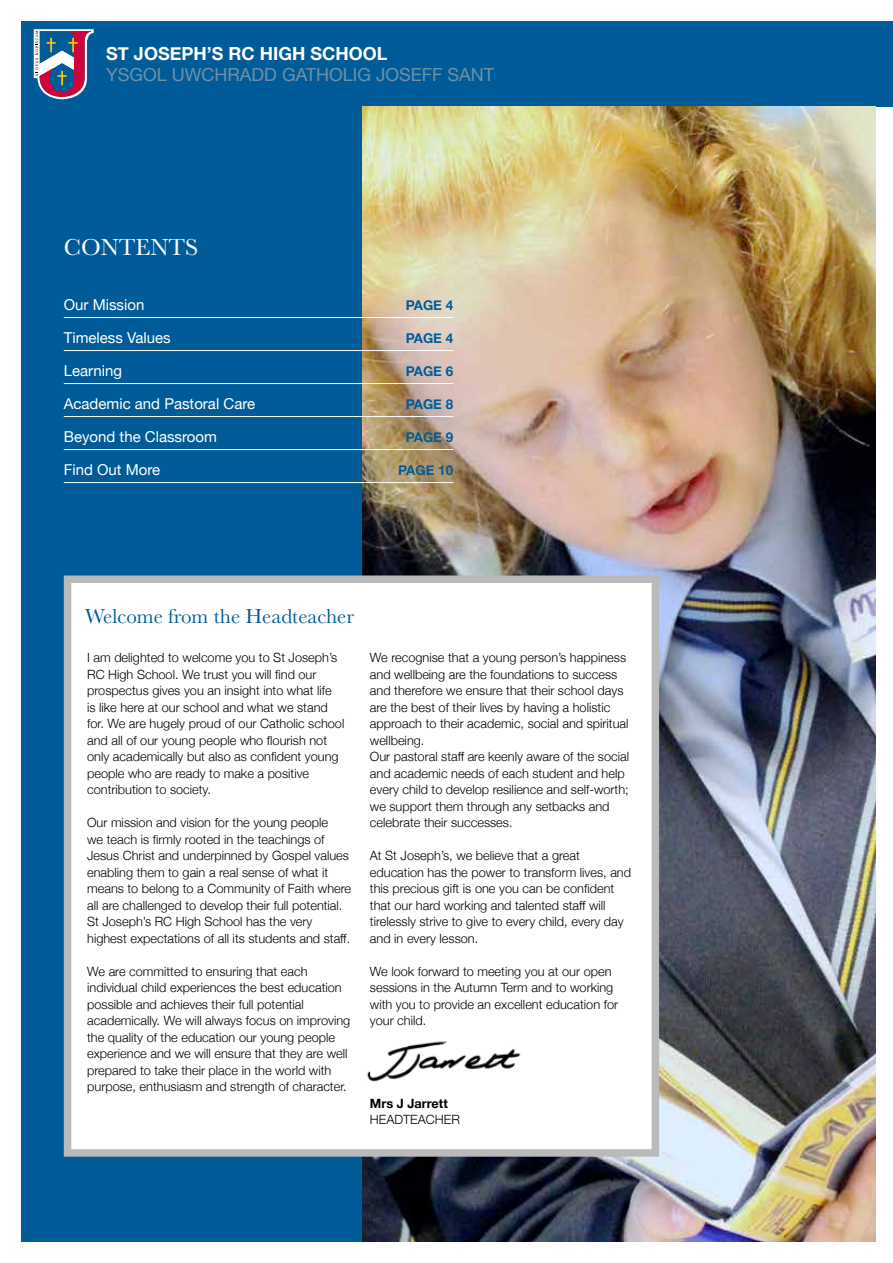
<style>
.page{position:relative;width:893px;height:1263px;background:#fff}
.page>*{position:absolute;margin:0;border:0;box-sizing:border-box;transform-origin:0 0}
.t1{font:24px "Baskerville";color:#fff}
.t2{font:21px "Baskerville";color:#005c99}
.t3{font:18px "Helvetica Neue";color:#6f90a7}
.t4{font:700 18px "Helvetica Neue";color:#fff}
.t5{font:15px "Helvetica Neue";color:#fff}
.t6{font:700 13.5px "Helvetica Neue";color:#005c99}
.t7{font:300 12.75px/16.5px "Helvetica Neue";color:#000}
.t8{font:700 12.75px "Helvetica Neue";color:#000}
</style>
<div class="page">
<div style="left:21px;top:21px;width:872px;height:85px;background:#005c99"></div>
<svg style="left:34px;top:29px;width:60px;height:70px"></svg>
<img style="left:361px;top:106px;width:515px;height:1136px">
<div style="left:21px;top:106px;width:340px;height:1136px;background:#005c99"></div>
<hr style="left:64px;top:317px;width:389px;height:1px;background:#fff">
<hr style="left:64px;top:350px;width:389px;height:1px;background:#fff">
<hr style="left:64px;top:383px;width:389px;height:1px;background:#fff">
<hr style="left:64px;top:416px;width:389px;height:1px;background:#fff">
<hr style="left:64px;top:449px;width:389px;height:1px;background:#fff">
<hr style="left:64px;top:482px;width:389px;height:1px;background:#fff">
<div style="left:64px;top:575px;width:595px;height:582px;background:#fff;border:8px solid #bababa"></div>
<img style="left:367px;top:1041px;width:154px;height:41px">
<h3 class="t4" style="left:106px;top:39px;width:283px">ST JOSEPH’S RC HIGH SCHOOL</h3>
<h3 class="t3" style="left:106px;top:62px;width:389px">YSGOL UWCHRADD GATHOLIG JOSEFF SANT</h3>
<h1 class="t1" style="left:64px;top:232px;width:136px">CONTENTS</h1>
<p class="t5" style="left:64px;top:294px;width:82px">Our Mission</p>
<p class="t6" style="left:406px;top:295px;width:49px">PAGE 4</p>
<p class="t5" style="left:64px;top:327px;width:108px">Timeless Values</p>
<p class="t6" style="left:406px;top:328px;width:49px">PAGE 4</p>
<p class="t5" style="left:64px;top:360px;width:60px">Learning</p>
<p class="t6" style="left:406px;top:361px;width:49px">PAGE 6</p>
<p class="t5" style="left:64px;top:393px;width:193px">Academic and Pastoral Care</p>
<p class="t6" style="left:406px;top:394px;width:49px">PAGE 8</p>
<p class="t5" style="left:64px;top:426px;width:155px">Beyond the Classroom</p>
<p class="t6" style="left:406px;top:427px;width:49px">PAGE 9</p>
<p class="t5" style="left:64px;top:459px;width:98px">Find Out More</p>
<p class="t6" style="left:398px;top:460px;width:57px">PAGE 10</p>
<h2 class="t2" style="left:85px;top:602px;width:271px">Welcome from the Headteacher</h2>
<p class="t7" style="left:87px;top:648px;width:259px">I am delighted to welcome you to St Joseph’s RC High School. We trust you will find our prospectus gives you an insight into what life<br>is like here at our school and what we stand for. We are hugely proud of our Catholic school and all of our young people who flourish not only academically but also as confident young people who are ready to make a positive contribution to society.</p>
<p class="t7" style="left:87px;top:813px;width:266px">Our mission and vision for the young people<br>we teach is firmly rooted in the teachings of Jesus Christ and underpinned by Gospel values enabling them to gain a real sense of what it means to belong to a Community of Faith where all are challenged to develop their full potential.<br>St Joseph’s RC High School has the very highest expectations of all its students and staff.</p>
<p class="t7" style="left:87px;top:962px;width:265px">We are committed to ensuring that each individual child experiences the best education possible and achieves their full potential academically. We will always focus on improving the quality of the education our young people experience and we will ensure that they are well prepared to take their place in the world with purpose, enthusiasm and strength of character.</p>
<p class="t7" style="left:370px;top:648px;width:261px">We recognise that a young person’s happiness and wellbeing are the foundations to success and therefore we ensure that their school days are the best of their lives by having a holistic approach to their academic, social and spiritual wellbeing.<br>Our pastoral staff are keenly aware of the social and academic needs of each student and help every child to develop resilience and self-worth; we support them through any setbacks and celebrate their successes.</p>
<p class="t7" style="left:370px;top:846px;width:263px">At St Joseph’s, we believe that a great education has the power to transform lives, and this precious gift is one you can be confident that our hard working and talented staff will tirelessly strive to give to every child, every day and in every lesson.</p>
<p class="t7" style="left:370px;top:962px;width:250px">We look forward to meeting you at our open sessions in the Autumn Term and to working with you to provide an excellent education for your child.</p>
<p class="t8" style="left:370px;top:1093px;width:79px">Mrs J Jarrett</p>
<p class="t7" style="left:370px;top:1110px;width:92px">HEADTEACHER</p>
</div>
